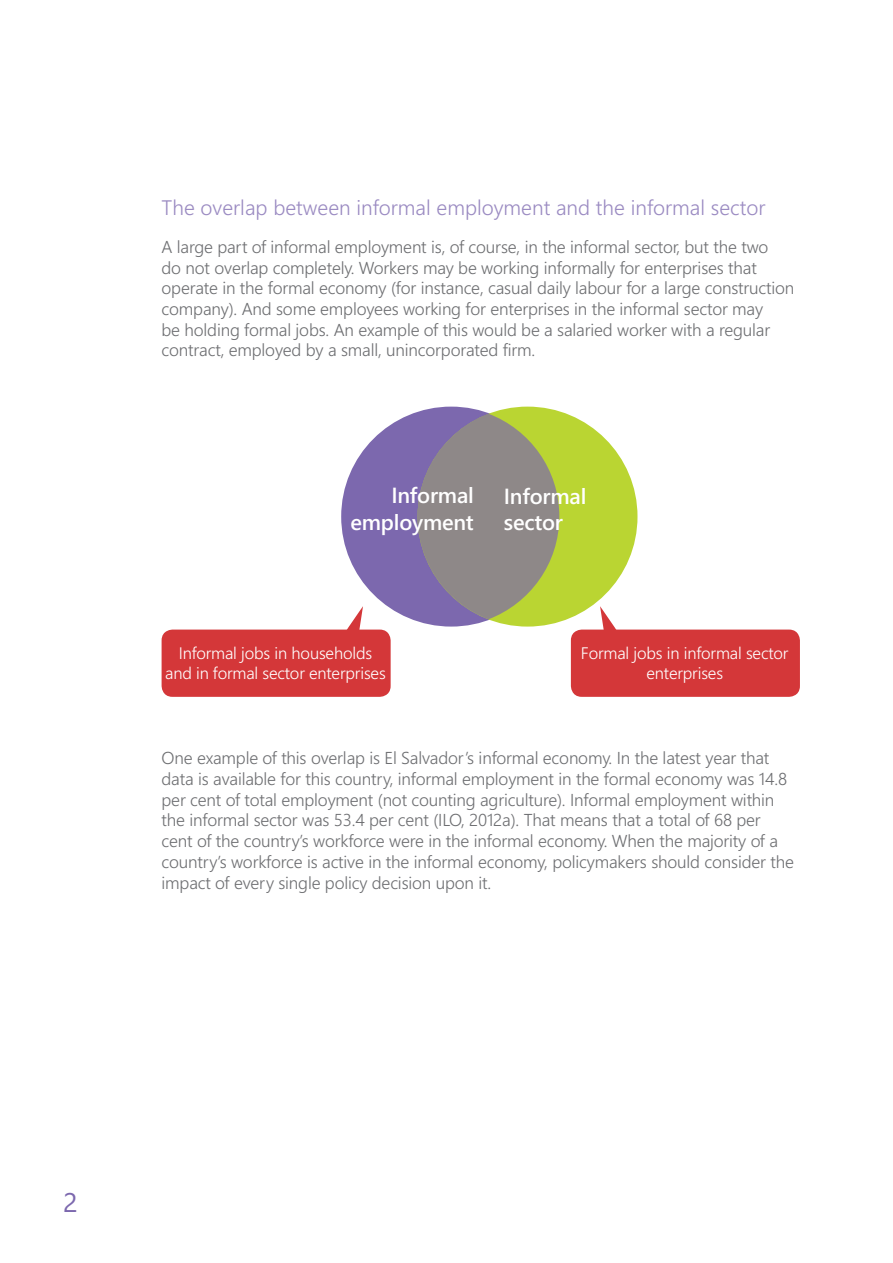
<style>
.page{position:relative;width:893px;height:1263px;background:#fff}
.page>*{position:absolute;margin:0;border:0;box-sizing:border-box;transform-origin:0 0}
.t1{font:27px "Segoe WP";color:#7c68ae}
.t2{font:600 21.75px/26.1px "Segoe WP";letter-spacing:-.01em;color:#fff;text-align:right}
.t3{font:300 21px "Segoe WP";color:#9b8bc2}
.t4{font:300 17.25px/20.7px "Segoe WP";letter-spacing:-.01em;color:#6d6e71}
.t5{font:300 16.65px/20px "Segoe WP";letter-spacing:-.01em;color:#fff;text-align:center}
</style>
<div class="page">
<div style="left:341px;top:407px;width:220px;height:220px;background:#7c68ae;border-radius:50%"></div>
<div style="left:418px;top:407px;width:219px;height:220px;background:#bad532;border-radius:50%"></div>
<svg style="left:418px;top:414px;width:141px;height:205px;background:#8f8986"></svg>
<div style="left:571px;top:629px;width:229px;height:68px;background:#d43739;border-radius:11px"></div>
<div style="left:162px;top:629px;width:229px;height:68px;background:#d43739;border-radius:11px"></div>
<svg style="left:342px;top:606px;width:21px;height:24px"></svg>
<svg style="left:600px;top:606px;width:21px;height:24px"></svg>
<p class="t3" style="left:162px;top:193px;width:605px">The overlap between informal employment and the informal sector</p>
<p class="t4" style="left:162px;top:236px;width:634px">A large part of informal employment is, of course, in the informal sector, but the two<br>do not overlap completely. Workers may be working informally for enterprises that operate in the formal economy (for instance, casual daily labour for a large construction company). And some employees working for enterprises in the informal sector may<br>be holding formal jobs. An example of this would be a salaried worker with a regular contract, employed by a small, unincorporated firm.</p>
<p class="t2" style="left:350px;top:482px;width:125px">Informal employment</p>
<p class="t2" style="left:504px;top:482px;width:84px;text-align:left">Informal sector</p>
<p class="t5" style="left:165px;top:643px;width:222px">Informal jobs in households and in formal sector enterprises</p>
<p class="t5" style="left:581px;top:643px;width:209px">Formal jobs in informal sector enterprises</p>
<p class="t4" style="left:162px;top:747px;width:634px">One example of this overlap is El Salvador’s informal economy. In the latest year that data is available for this country, informal employment in the formal economy was 14.8 per cent of total employment (not counting agriculture). Informal employment within the informal sector was 53.4 per cent (ILO, 2012a). That means that a total of 68 per cent of the country’s workforce were in the informal economy. When the majority of a country’s workforce is active in the informal economy, policymakers should consider the impact of every single policy decision upon it.</p>
<h1 class="t1" style="left:63px;top:1183px;width:16px">2</h1>
</div>
